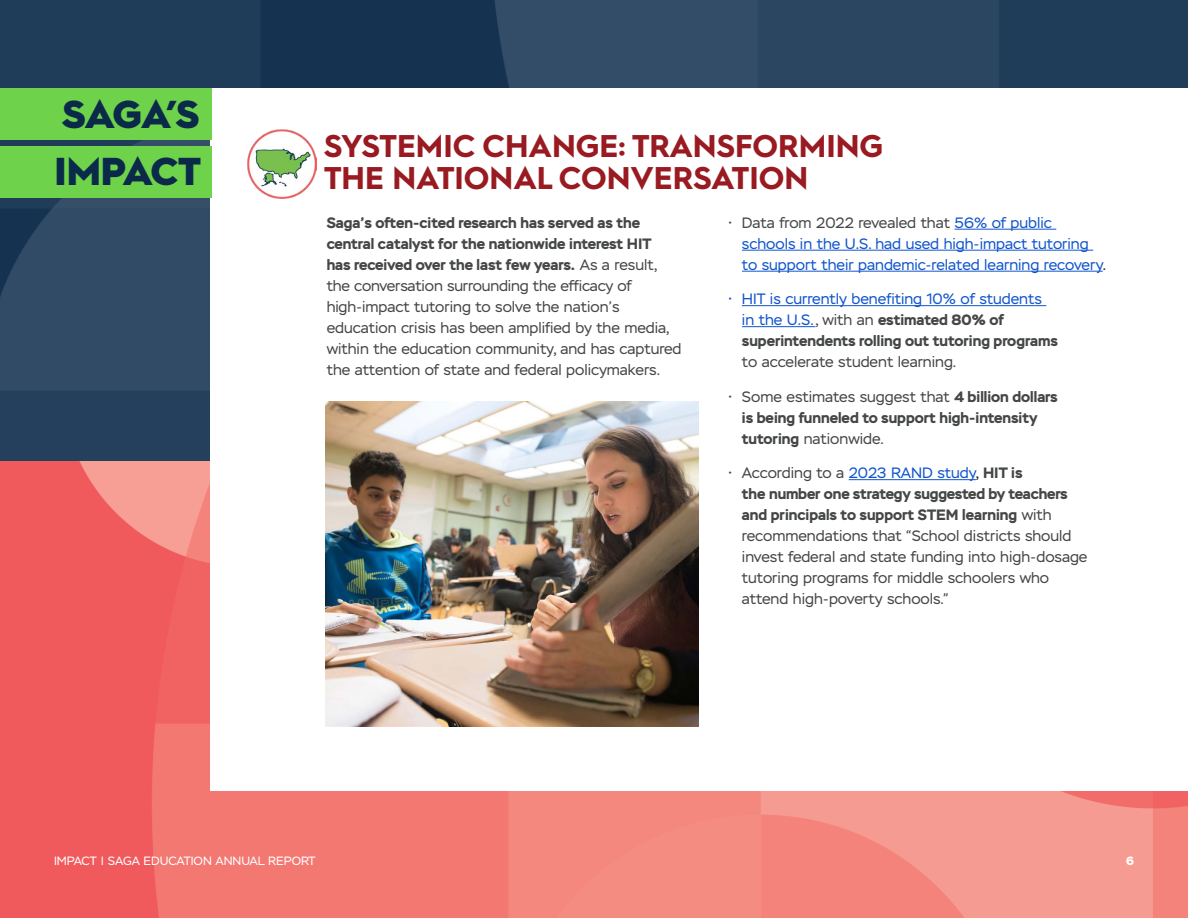
<style>
.page{position:relative;width:1188px;height:918px;background:#fff}
.page>*{position:absolute;margin:0;border:0;box-sizing:border-box;transform-origin:0 0}
.t1{font:900 39px/57px "Hurme Geometric Sans 2";letter-spacing:-.015em;color:#0b2a4a}
.t2{font:700 31.5px/31.5px "Hurme Geometric Sans 2";color:#991a21}
.t3{font:15px/21px "Stem";color:#444746}
.t4{font:700 15px/21px "Stem";color:#444746}
.t5{font:15px/21px "Stem";color:#15c}
.t6{font:12px "Stem";color:#fff}
.t7{font:700 12px "Stem";color:#fff}
.s1{font-weight:700}
.s2{color:#444746}
.s3{color:#231f20}
.s4{font-weight:400;color:#15c}
.s5{font-weight:400}
.s6{color:#15c}
</style>
<div class="page">
<img style="left:0;top:460px;width:1188px;height:458px">
<img style="left:0;top:0;width:1188px;height:460px">
<div style="left:211px;top:88px;width:977px;height:703px;background:#fff"></div>
<div style="left:0;top:88px;width:211px;height:52px;background:#6ed34b"></div>
<div style="left:0;top:146px;width:211px;height:52px;background:#6ed34b"></div>
<img style="left:248px;top:130px;width:69px;height:69px">
<hr style="left:955px;top:229px;width:101px;height:1px;background:#15c">
<hr style="left:742px;top:250px;width:351px;height:1px;background:#15c">
<hr style="left:742px;top:271px;width:361px;height:1px;background:#15c">
<hr style="left:742px;top:305px;width:304px;height:1px;background:#15c">
<hr style="left:742px;top:326px;width:73px;height:1px;background:#15c">
<hr style="left:849px;top:479px;width:127px;height:1px;background:#15c">
<img style="left:326px;top:402px;width:373px;height:324px">
<p class="t1" style="left:55px;top:84px;width:148px">SAGA’S<br>IMPACT</p>
<p class="t2" style="left:324px;top:129px;width:561px">SYSTEMIC CHANGE: TRANSFORMING<br>THE NATIONAL CONVERSATION</p>
<p class="t3" style="left:327px;top:212px;width:356px"><span class="s1">Saga’s often-cited research has served as the central catalyst for the nationwide interest HIT<br>has received over the last few years.</span> As a result, the conversation surrounding the efficacy of high-impact tutoring to solve the nation’s education crisis has been amplified by the media, within the education community, and has captured the attention of state and federal policymakers.</p>
<p class="t5" style="left:742px;top:212px;width:366px;text-indent:-14px"><span class="s2">• Data from 2022 revealed that</span> 56% of public schools in the U.S. had used high-impact tutoring to support their pandemic-related learning recovery<span class="s3">.</span></p>
<p class="t4" style="left:742px;top:288px;width:317px;text-indent:-14px"><span class="s4">• HIT is currently benefiting 10% of students<br>in the U.S.</span> <span class="s5">, with an</span> estimated 80% of superintendents rolling out tutoring programs <span class="s5">to accelerate student learning.</span></p>
<p class="t4" style="left:742px;top:386px;width:317px;text-indent:-14px"><span class="s5">• Some estimates suggest that</span> 4 billion dollars is being funneled to support high-intensity tutoring <span class="s5">nationwide.</span></p>
<p class="t3" style="left:742px;top:463px;width:347px;text-indent:-14px">• According to a <span class="s6">2023 RAND study</span><span class="s3">,</span> <span class="s1">HIT is<br>the number one strategy suggested by teachers and principals to support STEM learning</span> with recommendations that “School districts should invest federal and state funding into high-dosage tutoring programs for middle schoolers who attend high-poverty schools.”</p>
<p class="t6" style="left:54px;top:854px;width:263px">IMPACT | SAGA EDUCATION ANNUAL REPORT</p>
<p class="t7" style="left:1126px;top:853px;width:9px">6</p>
</div>
